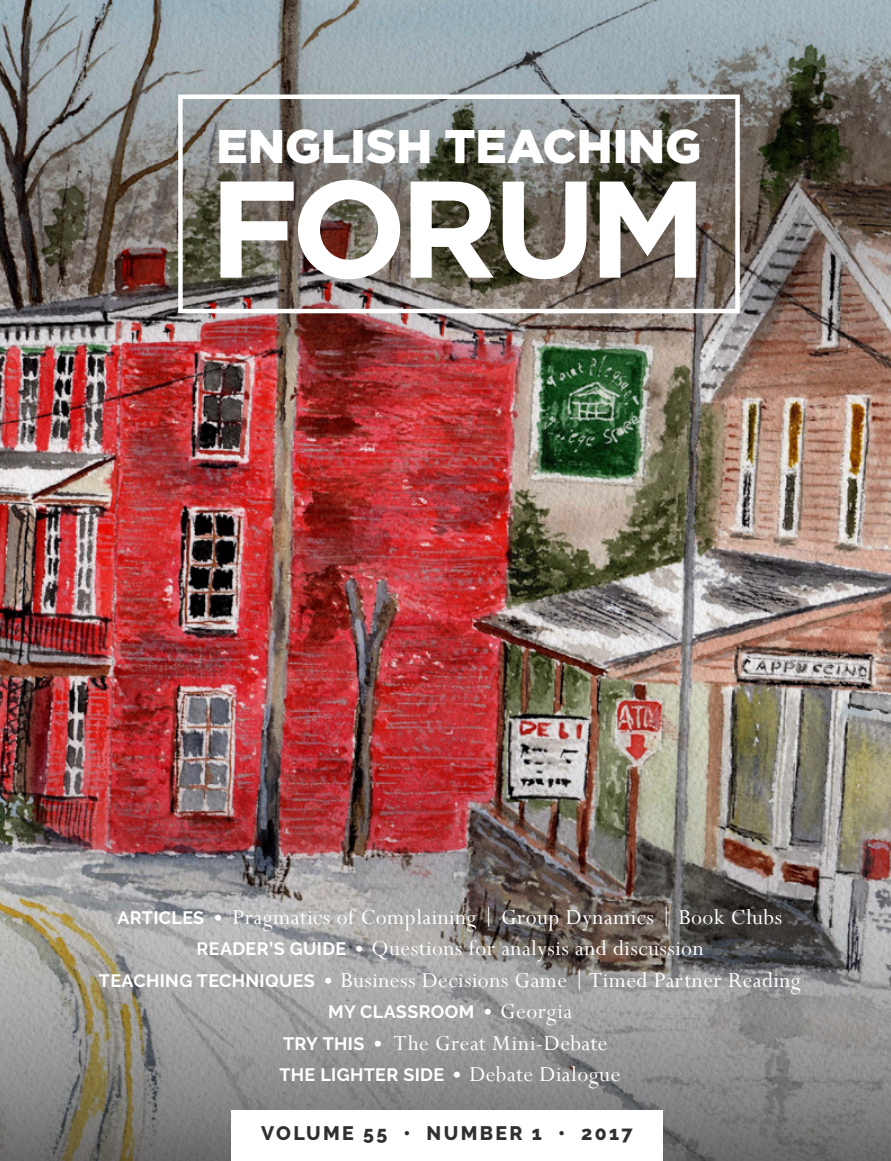
<style>
.page{position:relative;width:891px;height:1161px;background:#fff}
.page>*{position:absolute;margin:0;border:0;box-sizing:border-box;transform-origin:0 0}
.t1{font:900 47.1px "Gotham";color:#fff}
.t2{font:23.85px "Perpetua";letter-spacing:.02em;color:#fff}
.t3{font:800 19.5px "Raleway";letter-spacing:.12em;color:#312f30}
.t4{font:700 18px "Raleway";letter-spacing:.02em;color:#fff}
.s1{font-family:"Raleway";font-weight:700;font-size:18px}
.s2{font-family:"Gotham";font-weight:900;font-size:18px}
.s3{font-family:"Gotham";font-weight:900}
.s4{font-family:"Perpetua";font-weight:400;font-size:23.85px}
</style>
<div class="page">
<img style="left:0;top:351px;width:891px;height:241px">
<img style="left:0;top:0;width:891px;height:351px">
<img style="left:0;top:592px;width:891px;height:569px">
<svg style="left:220px;top:180px;width:180px;height:99px"></svg>
<svg style="left:411px;top:182px;width:83px;height:96px"></svg>
<svg style="left:503px;top:182px;width:84px;height:97px"></svg>
<svg style="left:600px;top:182px;width:96px;height:96px"></svg>
<div style="left:178px;top:94px;width:562px;height:219px;border:4px solid #fff"></div>
<div style="left:231px;top:1111px;width:432px;height:50px;background:#fff"></div>
<p class="t1" style="left:217px;top:119px;width:486px">ENGLISH TEACHING</p>
<p class="t2" style="left:117px;top:902px;width:666px"><span class="s1">ARTICLES</span> <span class="s2">•</span> Pragmatics of Complaining | Group Dynamics | Book Clubs</p>
<p class="t2" style="left:197px;top:933px;width:509px"><span class="s1">READER’S GUIDE</span> <span class="s2">•</span> Questions for analysis and discussion</p>
<p class="t2" style="left:99px;top:965px;width:704px"><span class="s1">TEACHING TECHNIQUES</span> <span class="s2">•</span> Business Decisions Game | Timed Partner Reading</p>
<p class="t4" style="left:328px;top:1002px;width:246px">MY CLASSROOM <span class="s3">•</span> <span class="s4">Georgia</span></p>
<p class="t2" style="left:283px;top:1028px;width:326px"><span class="s1">TRY THIS</span> <span class="s2">•</span> The Great Mini-Debate</p>
<p class="t4" style="left:279px;top:1065px;width:342px">THE LIGHTER SIDE <span class="s3">•</span> <span class="s4">Debate Dialogue</span></p>
<p class="t3" style="left:261px;top:1122px;width:373px">VOLUME 55 • NUMBER 1 • 2017</p>
</div>
